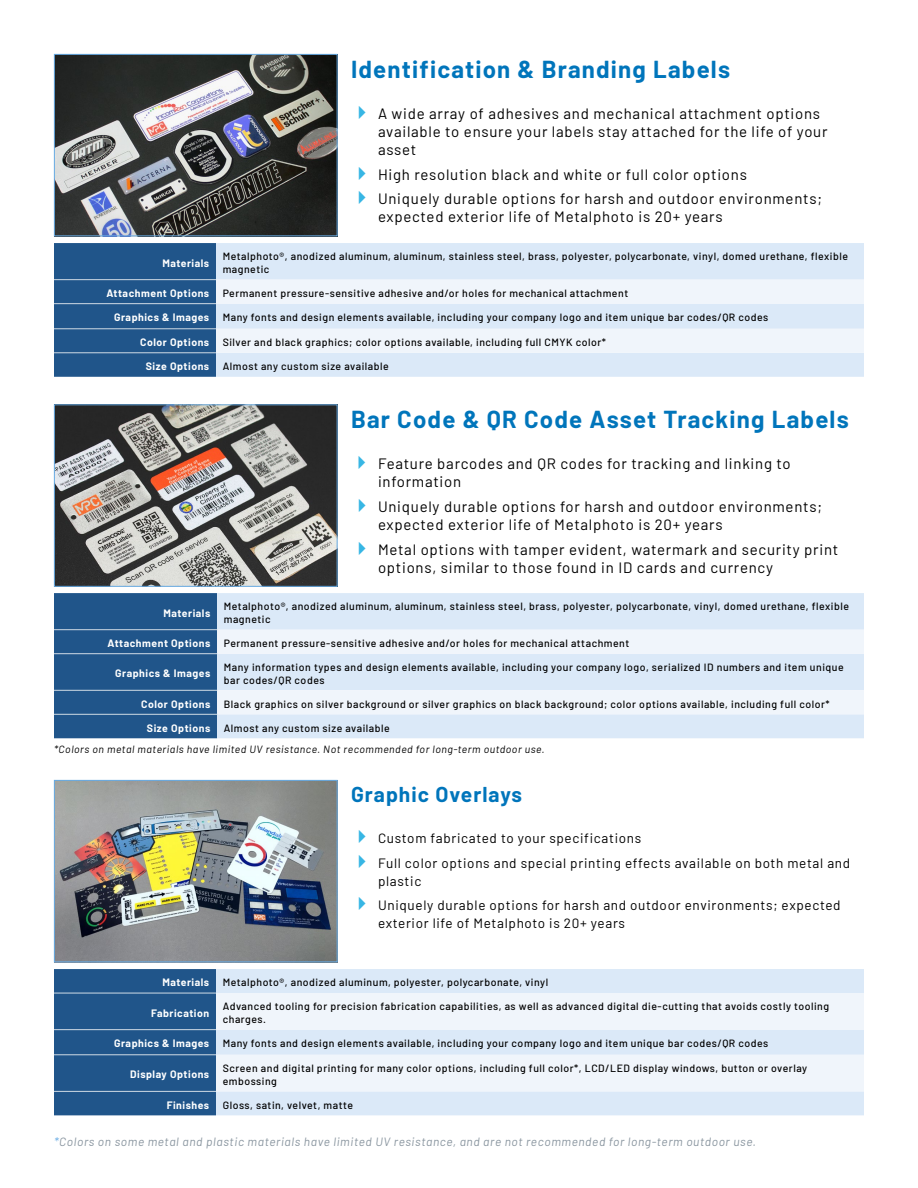
<style>
.page{position:relative;width:918px;height:1188px;background:#fff}
.page>*{position:absolute;margin:0;border:0;box-sizing:border-box;transform-origin:0 0}
.t1{font:700 24px "Barlow";letter-spacing:.05em;color:#0075bb}
.t2{font:700 21px "Barlow";letter-spacing:.05em;color:#0075bb}
.t3{font:15px/18px "Barlow";letter-spacing:.05em;color:#000}
.t4{font:13.5px/24.8px "Barlow";letter-spacing:.05em;color:#000}
.t5{font:italic 12px "Barlow";letter-spacing:.05em;color:#89959f}
.t6{font:500 10.5px/12.6px "Barlow";letter-spacing:.05em;color:#000}
.t7{font:700 10.5px "Barlow";letter-spacing:.05em;color:#fff}
.t8{font:italic 10.5px "Barlow";letter-spacing:.05em;color:#000}
.s1{color:#67abe4}
</style>
<div class="page">
<div style="left:54px;top:243px;width:162px;height:134px;background:#20558a"></div>
<div style="left:216px;top:243px;width:648px;height:134px;background:#dbe9f8"></div>
<svg style="left:216px;top:280px;width:648px;height:73px;fill:#f0f5fb"></svg>
<hr style="left:54px;top:279px;width:162px;height:1px;background:#d0dbe5">
<hr style="left:54px;top:303px;width:162px;height:1px;background:#d0dbe5">
<hr style="left:54px;top:329px;width:162px;height:1px;background:#d0dbe5">
<hr style="left:54px;top:353px;width:162px;height:1px;background:#d0dbe5">
<div style="left:54px;top:593px;width:163px;height:145px;background:#20558a"></div>
<div style="left:217px;top:593px;width:647px;height:145px;background:#dbe9f8"></div>
<svg style="left:217px;top:630px;width:647px;height:84px;fill:#f0f5fb"></svg>
<hr style="left:54px;top:629px;width:163px;height:1px;background:#d0dbe5">
<hr style="left:54px;top:653px;width:163px;height:1px;background:#d0dbe5">
<hr style="left:54px;top:690px;width:163px;height:1px;background:#d0dbe5">
<hr style="left:54px;top:714px;width:163px;height:1px;background:#d0dbe5">
<div style="left:54px;top:969px;width:162px;height:146px;background:#20558a"></div>
<div style="left:216px;top:969px;width:648px;height:146px;background:#dbe9f8"></div>
<svg style="left:216px;top:993px;width:648px;height:98px;fill:#f0f5fb"></svg>
<hr style="left:54px;top:993px;width:162px;height:1px;background:#d0dbe5">
<hr style="left:54px;top:1029px;width:162px;height:1px;background:#d0dbe5">
<hr style="left:54px;top:1055px;width:162px;height:1px;background:#d0dbe5">
<hr style="left:54px;top:1091px;width:162px;height:1px;background:#d0dbe5">
<img style="left:56px;top:56px;width:280px;height:178px">
<div style="left:54px;top:54px;width:284px;height:182px;border:1px solid #67abe4"></div>
<img style="left:56px;top:782px;width:280px;height:178px">
<div style="left:54px;top:780px;width:284px;height:182px;border:1px solid #67abe4"></div>
<img style="left:56px;top:406px;width:280px;height:179px">
<div style="left:54px;top:404px;width:284px;height:183px;border:1px solid #67abe4"></div>
<h1 class="t1" style="left:351px;top:52px;width:381px">Identification &amp; Branding Labels</h1>
<h3 class="t3" style="left:378px;top:103px;width:451px">A wide array of adhesives and mechanical attachment options available to ensure your labels stay attached for the life of your asset</h3>
<h3 class="t3" style="left:378px;top:161px;width:446px;line-height:24.8px">High resolution black and white or full color options<br>Uniquely durable options for harsh and outdoor environments;</h3>
<h3 class="t3" style="left:378px;top:207px;width:346px">expected exterior life of Metalphoto is 20+ years</h3>
<p class="t7" style="left:162px;top:255px;width:48px">Materials</p>
<p class="t6" style="left:223px;top:249px;width:627px">Metalphoto®, anodized aluminum, aluminum, stainless steel, brass, polyester, polycarbonate, vinyl, domed urethane, flexible magnetic</p>
<p class="t7" style="left:106px;top:285px;width:104px">Attachment Options</p>
<p class="t6" style="left:223px;top:286px;width:407px">Permanent pressure-sensitive adhesive and/or holes for mechanical attachment</p>
<p class="t7" style="left:114px;top:310px;width:97px">Graphics &amp; Images</p>
<p class="t6" style="left:223px;top:311px;width:547px">Many fonts and design elements available, including your company logo and item unique bar codes/QR codes</p>
<p class="t7" style="left:140px;top:334px;width:71px">Color Options</p>
<p class="t6" style="left:223px;top:335px;width:385px">Silver and black graphics; color options available, including full CMYK color*</p>
<p class="t7" style="left:146px;top:358px;width:65px">Size Options</p>
<p class="t6" style="left:223px;top:359px;width:168px">Almost any custom size available</p>
<h1 class="t1" style="left:351px;top:402px;width:499px">Bar Code &amp; QR Code Asset Tracking Labels</h1>
<h3 class="t3" style="left:378px;top:454px;width:414px">Feature barcodes and QR codes for tracking and linking to information</h3>
<h3 class="t3" style="left:378px;top:497px;width:446px">Uniquely durable options for harsh and outdoor environments; expected exterior life of Metalphoto is 20+ years</h3>
<h3 class="t3" style="left:378px;top:539px;width:462px">Metal options with tamper evident, watermark and security print options, similar to those found in ID cards and currency</h3>
<p class="t7" style="left:163px;top:605px;width:48px">Materials</p>
<p class="t6" style="left:224px;top:599px;width:627px">Metalphoto®, anodized aluminum, aluminum, stainless steel, brass, polyester, polycarbonate, vinyl, domed urethane, flexible magnetic</p>
<p class="t7" style="left:107px;top:635px;width:104px">Attachment Options</p>
<p class="t6" style="left:224px;top:636px;width:407px">Permanent pressure-sensitive adhesive and/or holes for mechanical attachment</p>
<p class="t7" style="left:115px;top:666px;width:97px">Graphics &amp; Images</p>
<p class="t6" style="left:224px;top:660px;width:621px">Many information types and design elements available, including your company logo, serialized ID numbers and item unique bar codes/QR codes</p>
<p class="t7" style="left:141px;top:696px;width:71px">Color Options</p>
<p class="t6" style="left:224px;top:697px;width:607px">Black graphics on silver background or silver graphics on black background; color options available, including full color*</p>
<p class="t7" style="left:147px;top:720px;width:65px">Size Options</p>
<p class="t6" style="left:224px;top:721px;width:168px">Almost any custom size available</p>
<p class="t8" style="left:54px;top:742px;width:492px">*Colors on metal materials have limited UV resistance. Not recommended for long-term outdoor use.</p>
<h2 class="t2" style="left:351px;top:779px;width:172px">Graphic Overlays</h2>
<p class="t4" style="left:378px;top:825px;width:474px">Custom fabricated to your specifications<br>Full color options and special printing effects available on both metal and</p>
<p class="t4" style="left:378px;top:867px;width:464px">plastic<br>Uniquely durable options for harsh and outdoor environments; expected</p>
<p class="t4" style="left:378px;top:910px;width:249px">exterior life of Metalphoto is 20+ years</p>
<p class="t7" style="left:162px;top:975px;width:48px">Materials</p>
<p class="t6" style="left:223px;top:975px;width:327px">Metalphoto®, anodized aluminum, polyester, polycarbonate, vinyl</p>
<p class="t7" style="left:151px;top:1005px;width:60px">Fabrication</p>
<p class="t6" style="left:223px;top:999px;width:608px">Advanced tooling for precision fabrication capabilities, as well as advanced digital die-cutting that avoids costly tooling charges.</p>
<p class="t7" style="left:114px;top:1036px;width:97px">Graphics &amp; Images</p>
<p class="t6" style="left:223px;top:1037px;width:547px">Many fonts and design elements available, including your company logo and item unique bar codes/QR codes</p>
<p class="t7" style="left:130px;top:1067px;width:81px">Display Options</p>
<p class="t6" style="left:223px;top:1061px;width:586px">Screen and digital printing for many color options, including full color*, LCD/LED display windows, button or overlay embossing</p>
<p class="t7" style="left:167px;top:1097px;width:44px">Finishes</p>
<p class="t6" style="left:223px;top:1098px;width:132px">Gloss, satin, velvet, matte</p>
<p class="t5" style="left:54px;top:1133px;width:704px"><span class="s1">*</span>Colors on some metal and plastic materials have limited UV resistance, and are not recommended for long-term outdoor use.</p>
</div>
